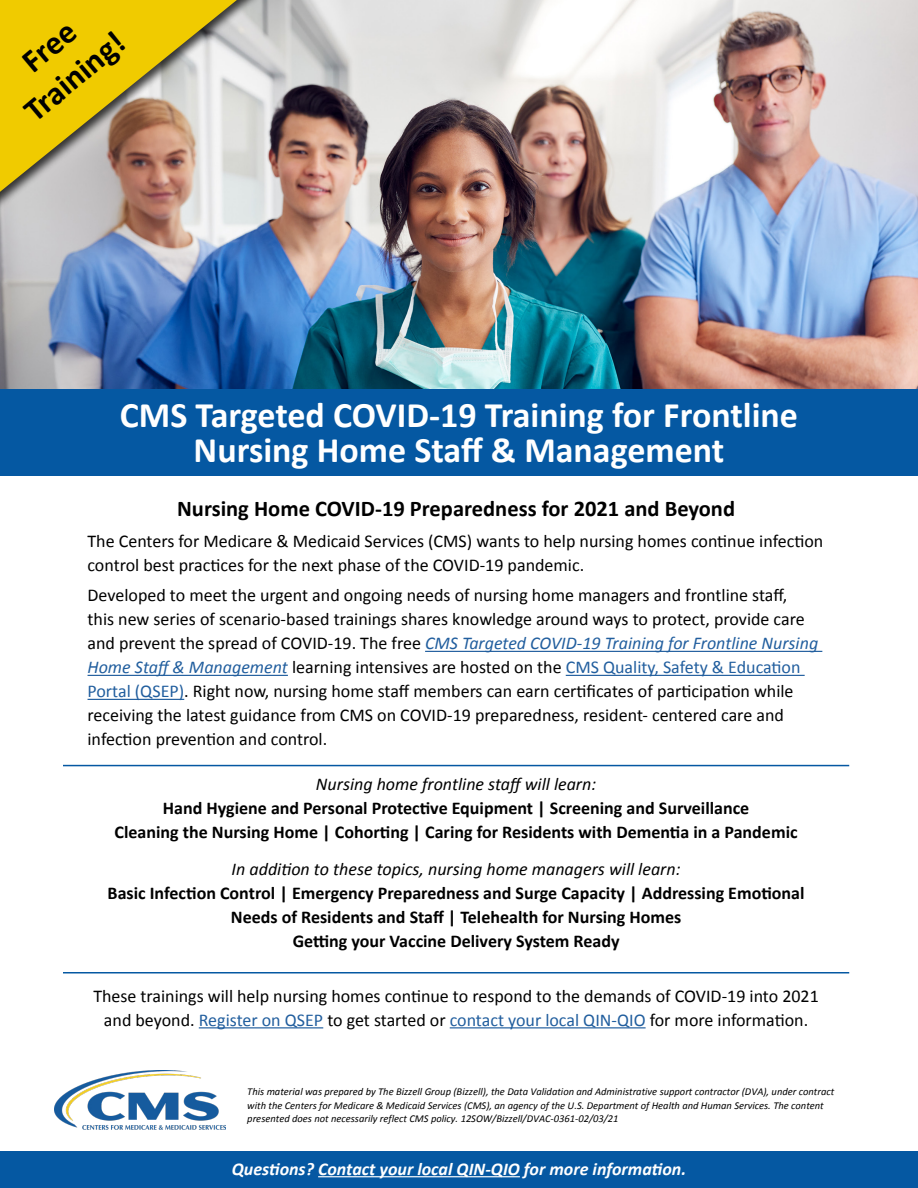
<style>
.page{position:relative;width:918px;height:1188px;background:#fff}
.page>*{position:absolute;margin:0;border:0;box-sizing:border-box;transform-origin:0 0}
.t1{font:700 36px/34.5px "Calibri";color:#fff;text-align:center}
.t2{font:700 33px/39.6px "Calibri";color:#000;text-align:center}
.t3{font:700 22.5px "Calibri";color:#000}
.t4{font:18px/24px "Calibri";color:#000}
.t5{font:700 18px/24px "Calibri";color:#000;text-align:center}
.t6{font:italic 18px "Calibri";color:#000}
.t7{font:italic 700 18px "Calibri";color:#fff}
.t8{font:italic 10.5px/13.5px "Calibri";color:#000}
.s1{font-style:italic;color:#215e9e}
.s2{color:#215e9e}
.s3{font-weight:400;font-style:italic}
</style>
<div class="page">
<hr style="left:425px;top:651px;width:397px;height:1px;background:#215e9e">
<hr style="left:88px;top:675px;width:200px;height:1px;background:#215e9e">
<hr style="left:566px;top:675px;width:239px;height:1px;background:#215e9e">
<hr style="left:88px;top:699px;width:96px;height:1px;background:#215e9e">
<hr style="left:199px;top:1027px;width:124px;height:1px;background:#215e9e">
<hr style="left:450px;top:1027px;width:196px;height:1px;background:#215e9e">
<div style="left:0;top:1151px;width:918px;height:37px;background:#0558a2"></div>
<hr style="left:318px;top:1176px;width:202px;height:1px;background:#fff">
<img style="left:54px;top:1071px;width:172px;height:59px">
<hr style="left:63px;top:972px;width:786px;height:2px;background:#0558a2">
<hr style="left:63px;top:765px;width:786px;height:1px;background:#0558a2">
<img style="left:0;top:0;width:918px;height:389px">
<div style="left:0;top:389px;width:918px;height:87px;background:#0558a2"></div>
<div style="left:0;top:0;width:307px;height:226px;background:#000;opacity:.75"></div>
<svg style="left:0;top:0;width:237px;height:192px;background:#d6bb52"></svg>
<p class="t2" style="left:-11px;top:69px;width:122px;rotate:-40deg">Free<br>Training!</p>
<h1 class="t1" style="left:120px;top:397px;width:680px">CMS Targeted COVID-19 Training for Frontline<br>Nursing Home Staff &amp; Management</h1>
<h2 class="t3" style="left:177px;top:492px;width:560px">Nursing Home COVID-19 Preparedness for 2021 and Beyond</h2>
<p class="t4" style="left:88px;top:528px;width:737px">The Centers for Medicare &amp; Medicaid Services (CMS) wants to help nursing homes continue infection control best practices for the next phase of the COVID-19 pandemic.</p>
<p class="t4" style="left:88px;top:583px;width:732px">Developed to meet the urgent and ongoing needs of nursing home managers and frontline staff, this new series of scenario-based trainings shares knowledge around ways to protect, provide care and prevent the spread of COVID-19. The free <span class="s1">CMS Targeted COVID-19 Training for Frontline Nursing Home Staff &amp; Management</span> learning intensives are hosted on the <span class="s2">CMS Quality, Safety &amp; Education Portal (QSEP)</span>. Right now, nursing home staff members can earn certificates of participation while receiving the latest guidance from CMS on COVID-19 preparedness, resident- centered care and infection prevention and control.</p>
<p class="t5" style="left:115px;top:771px;width:685px"><span class="s3">Nursing home frontline staff will learn:<br></span>Hand Hygiene and Personal Protective Equipment | Screening and Surveillance<br>Cleaning the Nursing Home | Cohorting | Caring for Residents with Dementia in a Pandemic</p>
<p class="t6" style="left:232px;top:857px;width:450px">In addition to these topics, nursing home managers will learn:</p>
<p class="t5" style="left:108px;top:880px;width:698px">Basic Infection Control | Emergency Preparedness and Surge Capacity | Addressing Emotional<br>Needs of Residents and Staff | Telehealth for Nursing Homes<br>Getting your Vaccine Delivery System Ready</p>
<p class="t4" style="left:93px;top:983px;width:727px;text-align:center">These trainings will help nursing homes continue to respond to the demands of COVID-19 into 2021 and beyond. <span class="s2">Register on QSEP</span> to get started or <span class="s2">contact your local QIN-QIO</span> for more information.</p>
<p class="t8" style="left:247px;top:1085px;width:589px">This material was prepared by The Bizzell Group (Bizzell), the Data Validation and Administrative support contractor (DVA), under contract with the Centers for Medicare &amp; Medicaid Services (CMS), an agency of the U.S. Department of Health and Human Services. The content presented does not necessarily reflect CMS policy. 12SOW/Bizzell/DVAC-0361-02/03/21</p>
<p class="t7" style="left:232px;top:1156px;width:456px">Questions? Contact your local QIN-QIO for more information.</p>
</div>
